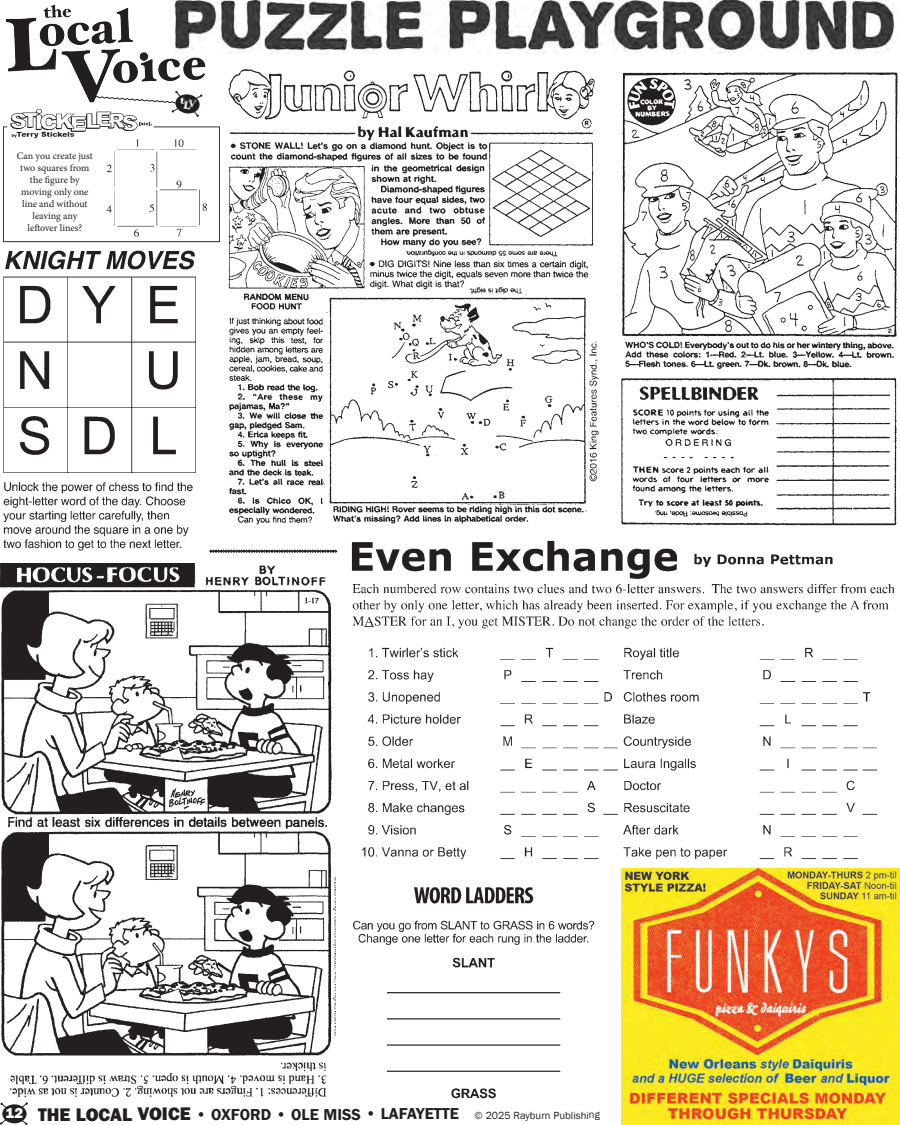
<style>
.page{position:relative;width:900px;height:1125px;background:#fff}
.page>*{position:absolute;margin:0;border:0;box-sizing:border-box;transform-origin:0 0}
.t1{font:600 16.25px "Franklin Gothic";letter-spacing:-.005em;color:#231f20}
.Daily_Special_Day_Header{font:800 15px "Franklin Gothic";color:#fff}
.t2{font:10px/12px "Minion Pro";letter-spacing:-.005em;color:#231f20;text-align:center}
.s1{font-weight:800;font-size:18.75px}
.s2{font-weight:400;font-size:10.62px}
</style>
<div class="page">
<img style="left:3px;top:110px;width:217px;height:111px">
<img style="left:3px;top:221px;width:217px;height:22px">
<img style="left:102px;top:136px;width:114px;height:103px">
<img style="left:228px;top:69px;width:670px;height:459px">
<img style="left:213px;top:0;width:682px;height:54px">
<img style="left:351px;top:540px;width:543px;height:320px">
<img style="left:3px;top:250px;width:193px;height:301px">
<img style="left:5px;top:0;width:208px;height:110px">
<img style="left:352px;top:887px;width:243px;height:212px">
<img style="left:0;top:564px;width:336px;height:534px">
<svg style="left:209px;top:550px;width:128px;height:3px"></svg>
<svg style="left:0;top:1102px;width:28px;height:23px"></svg>
<div style="left:2px;top:1104px;width:25px;height:19px;background:#231f20;border-radius:50%"></div>
<svg style="left:90px;top:91px;width:113px;height:26px"></svg>
<div style="left:8px;top:144px;width:94px;height:95px;background:#fff"></div>
<img style="left:622px;top:868px;width:278px;height:257px">
<p class="t2" style="left:17px;top:150px;width:78px">Can you create just two squares from the figure by</p>
<p class="t2" style="left:21px;top:186px;width:69px">moving only one line and without leaving any</p>
<p class="t2" style="left:28px;top:222px;width:56px">leftover lines?</p>
<p class="Daily_Special_Day_Header" style="left:6px;top:1104px;width:19px">12</p>
<p class="t1" style="left:38px;top:1104px;width:563px"><span class="s1">THE LOCAL VOICE</span> • OXFORD • OLE MISS • LAFAYETTE <span class="s2">© 2025 Rayburn Publishing</span></p>
</div>
